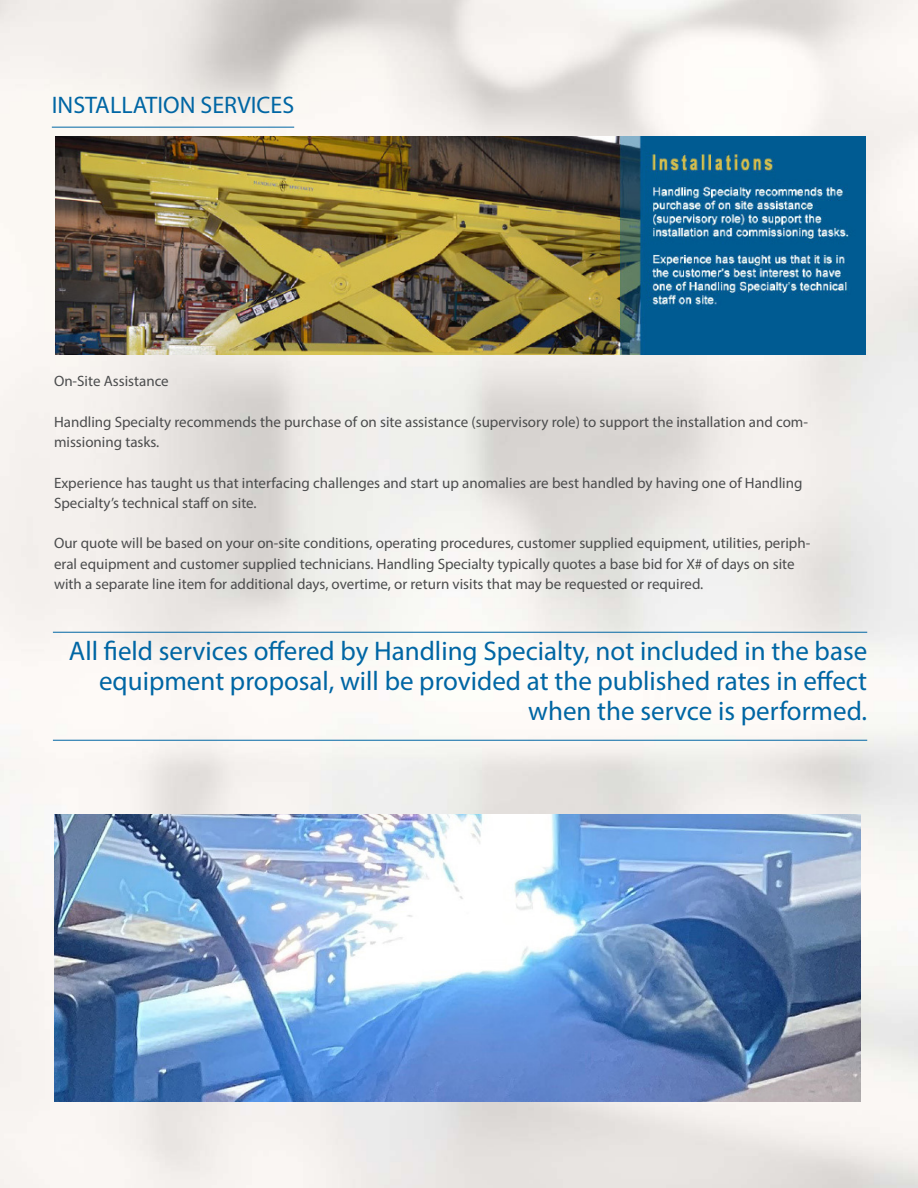
<style>
.page{position:relative;width:918px;height:1188px;background:#fff}
.page>*{position:absolute;margin:0;border:0;box-sizing:border-box;transform-origin:0 0}
.Pull_quote{font:27px/30px "Myriad Pro";color:#0066a4;text-align:right}
.t1{font:24px "Myriad Pro";color:#0066a4}
.Body_TExt{font:15px/20.2px "Myriad Pro";color:#4b4c4d}
</style>
<div class="page">
<img style="left:0;top:0;width:918px;height:1188px">
<hr style="left:52px;top:127px;width:242px;height:1px;background:#0066a4">
<img style="left:54px;top:814px;width:807px;height:288px">
<img style="left:55px;top:136px;width:810px;height:219px">
<hr style="left:53px;top:632px;width:814px;height:1px;background:#0066a4">
<hr style="left:53px;top:740px;width:814px;height:1px;background:#0066a4">
<p class="t1" style="left:52px;top:90px;width:244px">INSTALLATION SERVICES</p>
<p class="Body_TExt" style="left:54px;top:371px;width:116px">On-Site Assistance</p>
<p class="Body_TExt" style="left:54px;top:412px;width:756px">Handling Specialty recommends the purchase of on site assistance (supervisory role) to support the installation and com&shy;missioning tasks.</p>
<p class="Body_TExt" style="left:54px;top:472px;width:750px">Experience has taught us that interfacing challenges and start up anomalies are best handled by having one of Handling<br>Specialty’s technical staff on site.</p>
<p class="Body_TExt" style="left:54px;top:533px;width:758px">Our quote will be based on your on-site conditions, operating procedures, customer supplied equipment, utilities, periph&shy;eral equipment and customer supplied technicians. Handling Specialty typically quotes a base bid for X# of days on site with a separate line item for additional days, overtime, or return visits that may be requested or required.</p>
<p class="Pull_quote" style="left:69px;top:635px;width:800px">All field services offered by Handling Specialty, not included in the base equipment proposal, will be provided at the published rates in effect when the servce is performed.</p>
</div>
